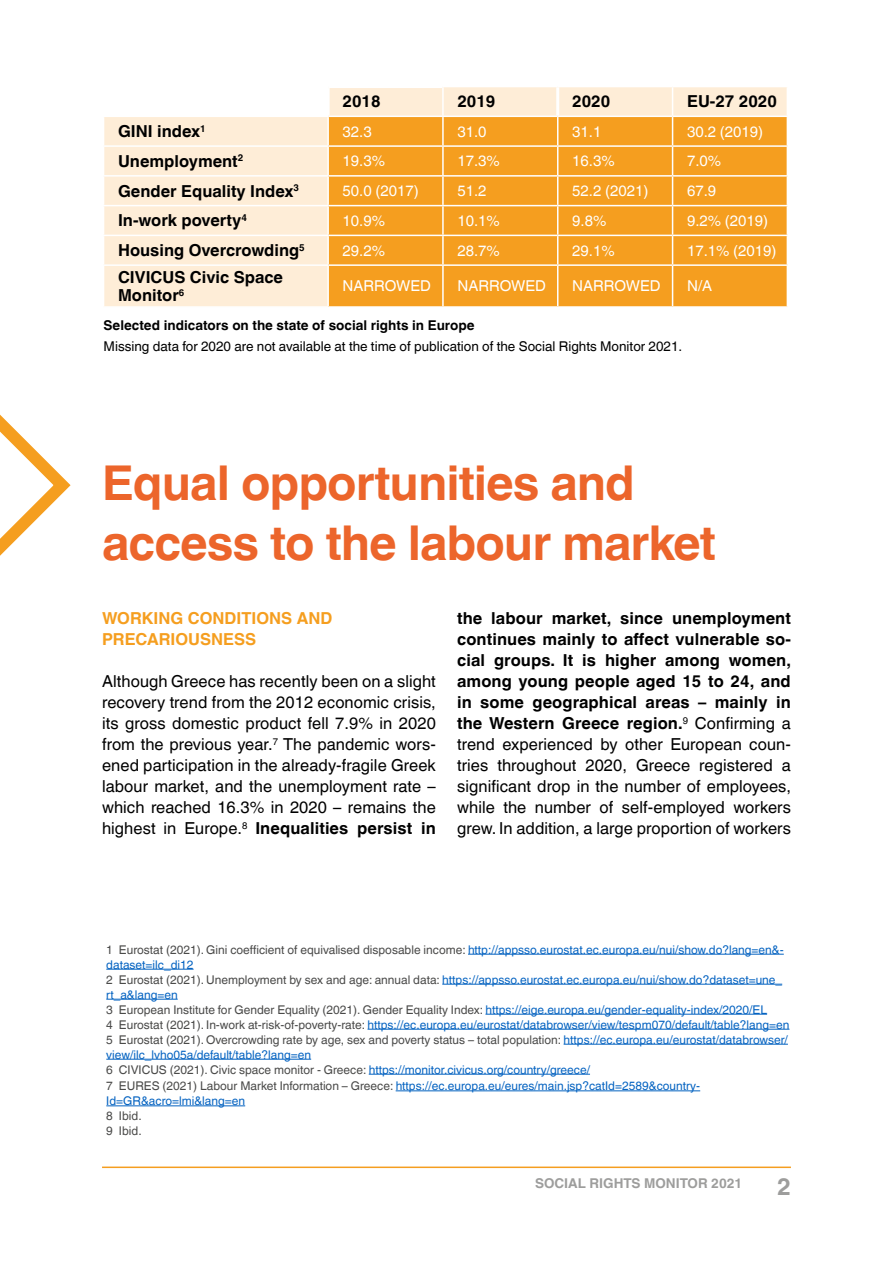
<style>
.page{position:relative;width:893px;height:1263px;background:#fff}
.page>*{position:absolute;margin:0;border:0;box-sizing:border-box;transform-origin:0 0}
.t1{font:700 48px/60px "Helvetica World";letter-spacing:-.02em;color:#ec652b}
.t2{font:700 24px "Helvetica World";color:#9d9d9c}
.t3{font:16.5px/21px "Helvetica World";letter-spacing:.005em;color:#000;text-align:justify}
.t4{font:700 16.5px/18px "Helvetica World";color:#000}
.t5{font:700 16.5px/21px "Helvetica World";color:#f59e1f}
.t6{font:15px "Helvetica World";color:#fff}
.t7{font:13.5px "Helvetica World";color:#000}
.t8{font:700 13.5px "Helvetica World";color:#000}
.t9{font:700 13.5px "Helvetica World";color:#9d9d9c}
.t10{font:12px/15px "Helvetica World";color:#0563c1}
.t11{font:12px/15px "Helvetica World";color:#4a4a49}
.s1{font-weight:700}
.s2{color:#4a4a49}
</style>
<div class="page">
<svg style="left:104px;top:87px;width:683px;height:219px;background:#feefdb"></svg>
<div style="left:329px;top:117px;width:458px;height:189px;background:#f59e1f"></div>
<hr style="left:102px;top:85px;width:226px;height:3px;background:#fff">
<hr style="left:102px;top:88px;width:3px;height:28px;background:#fff">
<hr style="left:328px;top:85px;width:114px;height:3px;background:#fff">
<hr style="left:327px;top:88px;width:3px;height:28px;background:#fff">
<hr style="left:442px;top:87px;width:2px;height:29px;background:#fff">
<hr style="left:556px;top:87px;width:3px;height:29px;background:#fff">
<hr style="left:103px;top:116px;width:225px;height:1px;background:#fff">
<hr style="left:328px;top:116px;width:115px;height:1px;background:#fff">
<hr style="left:327px;top:117px;width:2px;height:28px;background:#fff">
<hr style="left:443px;top:116px;width:115px;height:1px;background:#fff">
<hr style="left:442px;top:117px;width:2px;height:28px;background:#fff">
<hr style="left:558px;top:116px;width:115px;height:1px;background:#fff">
<hr style="left:673px;top:116px;width:115px;height:1px;background:#fff">
<hr style="left:103px;top:145px;width:225px;height:2px;background:#fff">
<hr style="left:328px;top:145px;width:115px;height:2px;background:#fff">
<hr style="left:327px;top:147px;width:2px;height:28px;background:#fff">
<hr style="left:443px;top:145px;width:115px;height:2px;background:#fff">
<hr style="left:442px;top:147px;width:2px;height:28px;background:#fff">
<hr style="left:558px;top:145px;width:115px;height:2px;background:#fff">
<hr style="left:673px;top:145px;width:115px;height:2px;background:#fff">
<hr style="left:103px;top:175px;width:225px;height:2px;background:#fff">
<hr style="left:328px;top:175px;width:115px;height:2px;background:#fff">
<hr style="left:327px;top:177px;width:2px;height:28px;background:#fff">
<hr style="left:443px;top:175px;width:115px;height:2px;background:#fff">
<hr style="left:442px;top:177px;width:2px;height:28px;background:#fff">
<hr style="left:558px;top:175px;width:115px;height:2px;background:#fff">
<hr style="left:673px;top:175px;width:115px;height:2px;background:#fff">
<hr style="left:103px;top:205px;width:225px;height:1px;background:#fff">
<hr style="left:328px;top:205px;width:115px;height:1px;background:#fff">
<hr style="left:327px;top:206px;width:2px;height:29px;background:#fff">
<hr style="left:443px;top:205px;width:115px;height:1px;background:#fff">
<hr style="left:442px;top:206px;width:2px;height:29px;background:#fff">
<hr style="left:558px;top:205px;width:115px;height:1px;background:#fff">
<hr style="left:673px;top:205px;width:115px;height:1px;background:#fff">
<hr style="left:103px;top:235px;width:225px;height:1px;background:#fff">
<hr style="left:328px;top:235px;width:115px;height:1px;background:#fff">
<hr style="left:327px;top:236px;width:2px;height:28px;background:#fff">
<hr style="left:443px;top:235px;width:115px;height:1px;background:#fff">
<hr style="left:442px;top:236px;width:2px;height:28px;background:#fff">
<hr style="left:558px;top:235px;width:115px;height:1px;background:#fff">
<svg style="left:557px;top:117px;width:1px;height:147px"></svg>
<hr style="left:673px;top:235px;width:115px;height:1px;background:#fff">
<svg style="left:672px;top:87px;width:1px;height:177px"></svg>
<hr style="left:103px;top:264px;width:225px;height:2px;background:#fff">
<hr style="left:328px;top:264px;width:115px;height:2px;background:#fff">
<hr style="left:327px;top:266px;width:2px;height:40px;background:#fff">
<hr style="left:443px;top:264px;width:115px;height:2px;background:#fff">
<hr style="left:442px;top:266px;width:2px;height:40px;background:#fff">
<hr style="left:558px;top:264px;width:115px;height:2px;background:#fff">
<hr style="left:557px;top:266px;width:1px;height:40px;background:#fff">
<hr style="left:673px;top:264px;width:115px;height:2px;background:#fff">
<hr style="left:672px;top:266px;width:1px;height:40px;background:#fff">
<hr style="left:468px;top:954px;width:316px;height:1px;background:#0563c1">
<hr style="left:106px;top:969px;width:88px;height:1px;background:#0563c1">
<hr style="left:442px;top:984px;width:340px;height:1px;background:#0563c1">
<hr style="left:106px;top:999px;width:72px;height:1px;background:#0563c1">
<hr style="left:485px;top:1014px;width:282px;height:1px;background:#0563c1">
<hr style="left:368px;top:1029px;width:421px;height:1px;background:#0563c1">
<hr style="left:564px;top:1044px;width:224px;height:1px;background:#0563c1">
<hr style="left:106px;top:1059px;width:205px;height:1px;background:#0563c1">
<hr style="left:369px;top:1074px;width:221px;height:1px;background:#0563c1">
<hr style="left:396px;top:1090px;width:304px;height:1px;background:#0563c1">
<hr style="left:106px;top:1105px;width:139px;height:1px;background:#0563c1">
<hr style="left:102px;top:1166px;width:689px;height:2px;background:#f59e1f">
<svg style="left:0;top:414px;width:71px;height:142px"></svg>
<h3 class="t4" style="left:343px;top:93px;width:40px">2018</h3>
<h3 class="t4" style="left:457px;top:93px;width:40px">2019</h3>
<h3 class="t4" style="left:572px;top:93px;width:40px">2020</h3>
<h3 class="t4" style="left:687px;top:93px;width:91px">EU-27 2020</h3>
<h3 class="t4" style="left:118px;top:122px;width:89px">GINI index<sup>1</sup></h3>
<p class="t6" style="left:343px;top:123px;width:31px">32.3</p>
<p class="t6" style="left:457px;top:123px;width:31px">31.0</p>
<p class="t6" style="left:572px;top:123px;width:31px">31.1</p>
<p class="t6" style="left:687px;top:123px;width:78px">30.2 (2019)</p>
<h3 class="t4" style="left:118px;top:152px;width:127px">Unemployment<sup>2</sup></h3>
<p class="t6" style="left:343px;top:152px;width:44px">19.3%</p>
<p class="t6" style="left:457px;top:152px;width:44px">17.3%</p>
<p class="t6" style="left:572px;top:152px;width:44px">16.3%</p>
<p class="t6" style="left:687px;top:152px;width:36px">7.0%</p>
<h3 class="t4" style="left:118px;top:182px;width:183px">Gender Equality Index<sup>3</sup></h3>
<p class="t6" style="left:343px;top:182px;width:78px">50.0 (2017)</p>
<p class="t6" style="left:457px;top:182px;width:31px">51.2</p>
<p class="t6" style="left:572px;top:182px;width:78px">52.2 (2021)</p>
<p class="t6" style="left:687px;top:182px;width:31px">67.9</p>
<h3 class="t4" style="left:118px;top:212px;width:130px">In-work poverty<sup>4</sup></h3>
<p class="t6" style="left:343px;top:212px;width:44px">10.9%</p>
<p class="t6" style="left:457px;top:212px;width:44px">10.1%</p>
<p class="t6" style="left:572px;top:212px;width:36px">9.8%</p>
<p class="t6" style="left:687px;top:212px;width:83px">9.2% (2019)</p>
<h3 class="t4" style="left:118px;top:241px;width:188px">Housing Overcrowding<sup>5</sup></h3>
<p class="t6" style="left:343px;top:242px;width:44px">29.2%</p>
<p class="t6" style="left:457px;top:242px;width:44px">28.7%</p>
<p class="t6" style="left:572px;top:242px;width:44px">29.1%</p>
<p class="t6" style="left:687px;top:242px;width:91px">17.1% (2019)</p>
<h3 class="t4" style="left:118px;top:268px;width:167px">CIVICUS Civic Space<br>Monitor<sup>6</sup></h3>
<p class="t6" style="left:343px;top:277px;width:90px">NARROWED</p>
<p class="t6" style="left:457px;top:277px;width:90px">NARROWED</p>
<p class="t6" style="left:572px;top:277px;width:90px">NARROWED</p>
<p class="t6" style="left:687px;top:277px;width:27px">N/A</p>
<p class="t8" style="left:104px;top:317px;width:372px">Selected indicators on the state of social rights in Europe</p>
<p class="t7" style="left:104px;top:338px;width:580px">Missing data for 2020 are not available at the time of publication of the Social Rights Monitor 2021.</p>
<h1 class="t1" style="left:102px;top:453px;width:615px">Equal opportunities and access to the labour market</h1>
<h3 class="t5" style="left:102px;top:608px;width:232px">WORKING CONDITIONS AND<br>PRECARIOUSNESS</h3>
<p class="t3" style="left:102px;top:671px;width:335px">Although Greece has recently been on a slight recovery trend from the 2012 economic crisis, its gross domestic product fell 7.9% in 2020 from the previous year.<sup>7</sup> The pandemic wors&shy;ened participation in the already-fragile Greek labour market, and the unemployment rate – which reached 16.3% in 2020 – remains the highest in Europe.<sup>8</sup> <span class="s1">Inequalities persist in</span></p>
<p class="t3" style="left:457px;top:608px;width:335px"><span class="s1">the labour market, since unemployment continues mainly to affect vulnerable so&shy;cial groups. It is higher among women, among young people aged 15 to 24, and in some geographical areas – mainly in the Western Greece region.</span><sup>9</sup> Confirming a trend experienced by other European coun&shy;tries throughout 2020, Greece registered a significant drop in the number of employees, while the number of self-employed workers grew. In addition, a large proportion of workers</p>
<p class="t10" style="left:106px;top:942px;width:685px"><span class="s2">1 Eurostat (2021). Gini coefficient of equivalised disposable income:</span> http://appsso.eurostat.ec.europa.eu/nui/show.do?lang=en&amp;- dataset=ilc_di12<br><span class="s2">2 Eurostat (2021). Unemployment by sex and age: annual data:</span> https://appsso.eurostat.ec.europa.eu/nui/show.do?dataset=une_ rt_a&amp;lang=en<br><span class="s2">3 European Institute for Gender Equality (2021). Gender Equality Index:</span> https://eige.europa.eu/gender-equality-index/2020/EL<br><span class="s2">4 Eurostat (2021). In-work at-risk-of-poverty-rate:</span> https://ec.europa.eu/eurostat/databrowser/view/tespm070/default/table?lang=en <span class="s2">5 Eurostat (2021). Overcrowding rate by age, sex and poverty status – total population:</span> https://ec.europa.eu/eurostat/databrowser/ view/ilc_lvho05a/default/table?lang=en<br><span class="s2">6 CIVICUS (2021). Civic space monitor - Greece:</span> https://monitor.civicus.org/country/greece/</p>
<p class="t10" style="left:106px;top:1079px;width:595px"><span class="s2">7 EURES (2021) Labour Market Information – Greece:</span> https://ec.europa.eu/eures/main.jsp?catId=2589&amp;country-<br>Id=GR&amp;acro=lmi&amp;lang=en</p>
<p class="t11" style="left:106px;top:1109px;width:37px">8 Ibid.<br>9 Ibid.</p>
<p class="t9" style="left:535px;top:1175px;width:209px">SOCIAL RIGHTS MONITOR 2021</p>
<h2 class="t2" style="left:777px;top:1173px;width:15px">2</h2>
</div>
